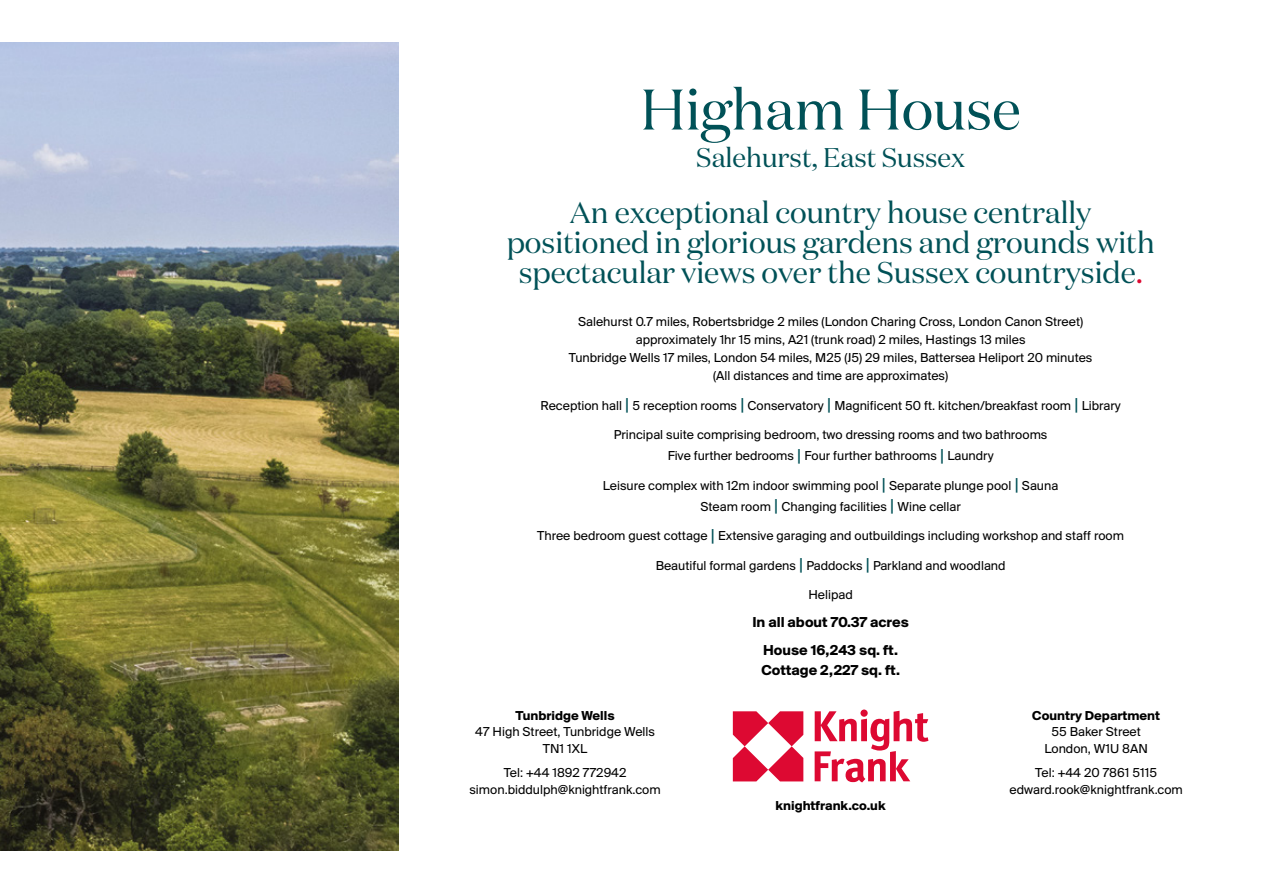
<style>
.page{position:relative;width:1263px;height:893px;background:#fff}
.page>*{position:absolute;margin:0;border:0;box-sizing:border-box;transform-origin:0 0}
.t1{font:57px "Domaine Disp";color:#005157}
.t2{font:30px/30px "Domaine Disp";color:#005157;text-align:center}
.t3{font:27px "Domaine Disp";color:#005157}
.t4{font:700 15px/28px "Suisse BP Intl";color:#000;text-align:center}
.t5{font:13.5px/29.5px "Suisse BP Intl";color:#000;text-align:center}
.t6{font:700 13.5px "Suisse BP Intl";color:#000}
.s1{color:#dd0932}
.s2{font-size:19.5px;color:#005157}
</style>
<div class="page">
<img style="left:0;top:43px;width:398px;height:807px">
<svg style="left:733px;top:709px;width:195px;height:73px"></svg>
<h1 class="t1" style="left:640px;top:74px;width:382px">Higham House</h1>
<h3 class="t3" style="left:696px;top:141px;width:270px">Salehurst, East Sussex</h3>
<h2 class="t2" style="left:507px;top:197px;width:649px">An exceptional country house centrally positioned in glorious gardens and grounds with spectacular views over the Sussex countryside<span class="s1">.</span></h2>
<p class="t5" style="left:569px;top:312px;width:525px;line-height:18px">Salehurst 0.7 miles, Robertsbridge 2 miles (London Charing Cross, London Canon Street) approximately 1hr 15 mins, A21 (trunk road) 2 miles, Hastings 13 miles<br>Tunbridge Wells 17 miles, London 54 miles, M25 (J5) 29 miles, Battersea Heliport 20 minutes (All distances and time are approximates)</p>
<p class="t5" style="left:540px;top:390px;width:582px">Reception hall <span class="s2">|</span> 5 reception rooms <span class="s2">|</span> Conservatory <span class="s2">|</span> Magnificent 50 ft. kitchen/breakfast room <span class="s2">|</span> Library<br>Principal suite comprising bedroom, two dressing rooms and two bathrooms</p>
<p class="t5" style="left:603px;top:441px;width:457px">Five further bedrooms <span class="s2">|</span> Four further bathrooms <span class="s2">|</span> Laundry<br>Leisure complex with 12m indoor swimming pool <span class="s2">|</span> Separate plunge pool <span class="s2">|</span> Sauna</p>
<p class="t5" style="left:537px;top:491px;width:588px">Steam room <span class="s2">|</span> Changing facilities <span class="s2">|</span> Wine cellar<br>Three bedroom guest cottage <span class="s2">|</span> Extensive garaging and outbuildings including workshop and staff room Beautiful formal gardens <span class="s2">|</span> Paddocks <span class="s2">|</span> Parkland and woodland<br>Helipad</p>
<p class="t4" style="left:752px;top:608px;width:158px">In all about 70.37 acres<br>House 16,243 sq. ft.</p>
<p class="t4" style="left:761px;top:655px;width:140px">Cottage 2,227 sq. ft.</p>
<p class="t6" style="left:515px;top:708px;width:101px">Tunbridge Wells</p>
<p class="t5" style="left:475px;top:724px;width:181px;line-height:16.2px">47 High Street, Tunbridge Wells<br>TN1 1XL</p>
<p class="t5" style="left:469px;top:764px;width:193px;line-height:16.2px">Tel: +44 1892 772942 simon.biddulph@knightfrank.com</p>
<p class="t6" style="left:775px;top:797px;width:112px">knightfrank.co.uk</p>
<p class="t6" style="left:1032px;top:708px;width:129px">Country Department</p>
<p class="t5" style="left:1044px;top:724px;width:105px;line-height:16.2px">55 Baker Street<br>London, W1U 8AN</p>
<p class="t5" style="left:1009px;top:764px;width:175px;line-height:16.2px">Tel: +44 20 7861 5115 edward.rook@knightfrank.com</p>
</div>
